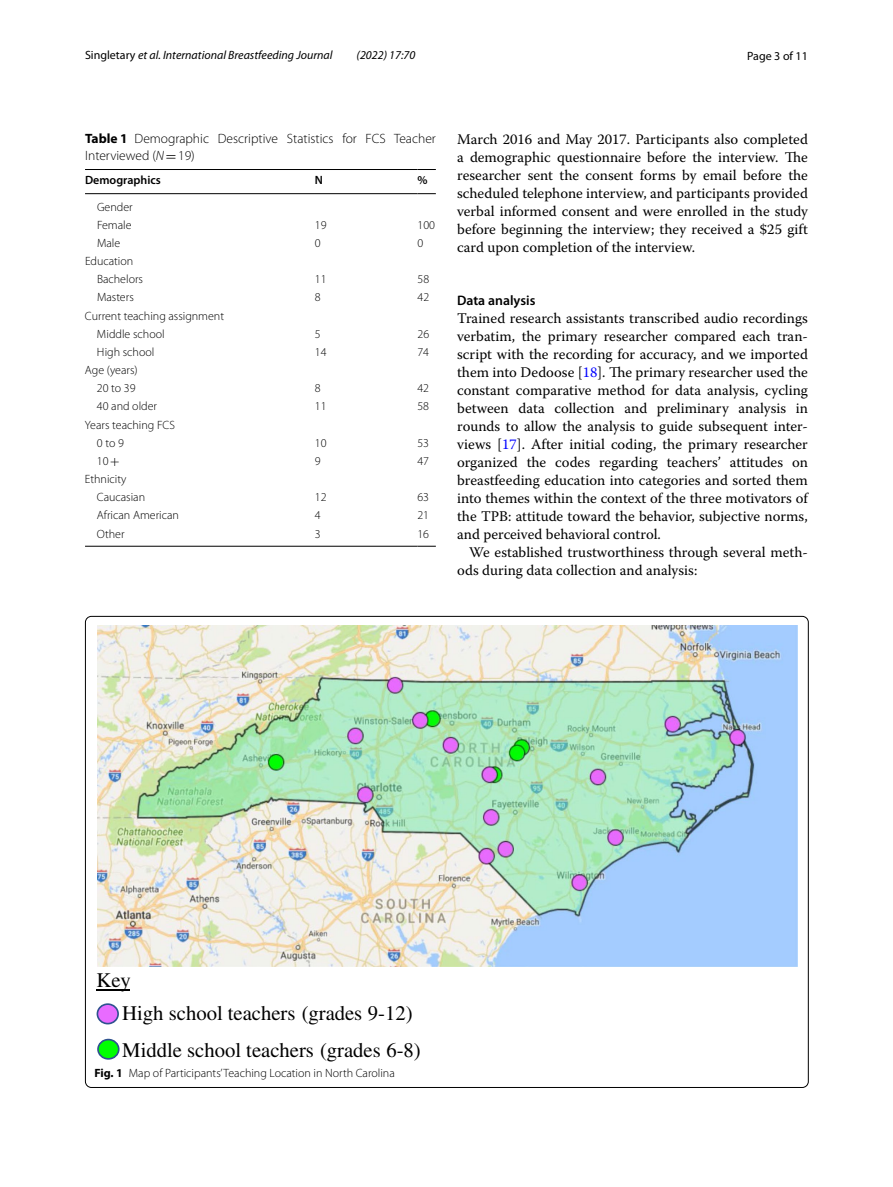
<style>
.page{position:relative;width:893px;height:1187px;background:#fff}
.page>*{position:absolute;margin:0;border:0;box-sizing:border-box;transform-origin:0 0}
.t1{font:20.7px/32.7px "Times";color:#000}
.t2{font:14.7px/18px "Warnock Pro";color:#000;text-align:justify}
.t3{font:600 13.8px "Myriad Pro";color:#000}
.t4{font:300 13.5px/16.5px "Myriad Pro";color:#000}
.t5{font:300 12px/18.1px "Myriad Pro";color:#000}
.t6{font:italic 12px "Myriad Pro";color:#000}
.t7{font:600 12px "Myriad Pro";color:#000}
.t8{font:12px "Myriad Pro";color:#000}
.s1{font-style:normal}
.s2{font-weight:700}
.s3{font-style:italic}
.s4{font-family:"MTSY";font-weight:400}
.s5{color:#00f}
</style>
<div class="page">
<hr style="left:85px;top:169px;width:230px;height:1px;background:#000">
<hr style="left:85px;top:193px;width:230px;height:1px;background:#000">
<hr style="left:315px;top:169px;width:103px;height:1px;background:#000">
<hr style="left:315px;top:193px;width:103px;height:1px;background:#000">
<svg style="left:418px;top:169px;width:18px;height:1px"></svg>
<svg style="left:418px;top:193px;width:18px;height:1px"></svg>
<hr style="left:85px;top:546px;width:230px;height:1px;background:#000">
<hr style="left:315px;top:546px;width:103px;height:1px;background:#000">
<svg style="left:418px;top:546px;width:18px;height:1px"></svg>
<img style="left:97px;top:625px;width:700px;height:341px">
<hr style="left:96px;top:989px;width:34px;height:1px;background:#000">
<div style="left:97px;top:1004px;width:21px;height:19px;background:#e86bff;border-radius:50%"></div>
<div style="left:97px;top:1003px;width:22px;height:21px;border:2px solid #2f528f;border-radius:50%"></div>
<div style="left:98px;top:1039px;width:21px;height:19px;background:#0f0;border-radius:50%"></div>
<div style="left:97px;top:1038px;width:23px;height:21px;border:2px solid #2f528f;border-radius:50%"></div>
<p class="t6" style="left:85px;top:48px;width:249px"><span class="s1">Singletary</span> et al. International Breastfeeding Journal</p>
<p class="t6" style="left:357px;top:48px;width:60px">(2022) 17:70</p>
<p class="t8" style="left:747px;top:48px;width:62px">Page 3 of 11</p>
<p class="t4" style="left:85px;top:130px;width:352px"><span class="s2">Table 1</span> Demographic Descriptive Statistics for FCS Teacher<br>Interviewed (<span class="s3">N</span><span class="s4">=</span>19)</p>
<p class="t7" style="left:85px;top:172px;width:77px">Demographics</p>
<p class="t7" style="left:315px;top:172px;width:10px">N</p>
<p class="t7" style="left:417px;top:172px;width:12px">%</p>
<p class="t5" style="left:97px;top:198px;width:37px">Gender<br>Female</p>
<p class="t5" style="left:315px;top:216px;width:13px">19</p>
<p class="t5" style="left:417px;top:216px;width:19px">100</p>
<p class="t5" style="left:97px;top:234px;width:25px">Male</p>
<p class="t5" style="left:315px;top:234px;width:7px">0</p>
<p class="t5" style="left:417px;top:234px;width:7px">0</p>
<p class="t5" style="left:97px;top:252px;width:48px;text-indent:-12px">Education<br>Bachelors</p>
<p class="t5" style="left:315px;top:270px;width:13px">11</p>
<p class="t5" style="left:417px;top:270px;width:13px">58</p>
<p class="t5" style="left:97px;top:288px;width:38px">Masters</p>
<p class="t5" style="left:315px;top:288px;width:7px">8</p>
<p class="t5" style="left:417px;top:288px;width:13px">42</p>
<p class="t5" style="left:97px;top:307px;width:129px;text-indent:-12px">Current teaching assignment<br>Middle school</p>
<p class="t5" style="left:315px;top:325px;width:7px">5</p>
<p class="t5" style="left:417px;top:325px;width:13px">26</p>
<p class="t5" style="left:97px;top:343px;width:59px">High school</p>
<p class="t5" style="left:315px;top:343px;width:13px">14</p>
<p class="t5" style="left:417px;top:343px;width:13px">74</p>
<p class="t5" style="left:85px;top:361px;width:54px;text-align:right">Age (years)<br>20 to 39</p>
<p class="t5" style="left:315px;top:379px;width:7px">8</p>
<p class="t5" style="left:417px;top:379px;width:13px">42</p>
<p class="t5" style="left:97px;top:397px;width:62px">40 and older</p>
<p class="t5" style="left:315px;top:397px;width:13px">11</p>
<p class="t5" style="left:417px;top:397px;width:13px">58</p>
<p class="t5" style="left:97px;top:415px;width:80px;text-indent:-12px">Years teaching FCS<br>0 to 9</p>
<p class="t5" style="left:315px;top:434px;width:13px">10</p>
<p class="t5" style="left:417px;top:434px;width:13px">53</p>
<p class="t5" style="left:97px;top:452px;width:24px">10<span class="s4">+</span></p>
<p class="t5" style="left:315px;top:452px;width:7px">9</p>
<p class="t5" style="left:417px;top:452px;width:13px">47</p>
<p class="t5" style="left:97px;top:470px;width:50px;text-indent:-12px">Ethnicity<br>Caucasian</p>
<p class="t5" style="left:315px;top:488px;width:13px">12</p>
<p class="t5" style="left:417px;top:488px;width:13px">63</p>
<p class="t5" style="left:97px;top:506px;width:84px">African American</p>
<p class="t5" style="left:315px;top:506px;width:7px">4</p>
<p class="t5" style="left:417px;top:506px;width:13px">21</p>
<p class="t5" style="left:97px;top:524px;width:29px">Other</p>
<p class="t5" style="left:315px;top:524px;width:7px">3</p>
<p class="t5" style="left:417px;top:524px;width:13px">16</p>
<p class="t2" style="left:457px;top:130px;width:352px">March 2016 and May 2017. Participants also completed a demographic questionnaire before the interview. The researcher sent the consent forms by email before the scheduled telephone interview, and participants provided verbal informed consent and were enrolled in the study before beginning the interview; they received a $25 gift card upon completion of the interview.</p>
<p class="t3" style="left:457px;top:291px;width:80px">Data analysis</p>
<p class="t2" style="left:457px;top:309px;width:352px">Trained research assistants transcribed audio recordings verbatim, the primary researcher compared each tran&shy;script with the recording for accuracy, and we imported them into Dedoose [<span class="s5">18</span>]. The primary researcher used the constant comparative method for data analysis, cycling between data collection and preliminary analysis in rounds to allow the analysis to guide subsequent inter&shy;views [<span class="s5">17</span>]. After initial coding, the primary researcher organized the codes regarding teachers’ attitudes on breastfeeding education into categories and sorted them into themes within the context of the three motivators of the TPB: attitude toward the behavior, subjective norms, and perceived behavioral control.</p>
<p class="t2" style="left:457px;top:543px;width:352px;text-indent:12px">We established trustworthiness through several meth&shy;ods during data collection and analysis:</p>
<h1 class="t1" style="left:122px;top:963px;width:292px;text-indent:-26px">Key<br>High school teachers (grades 9-12)</h1>
<h1 class="t1" style="left:122px;top:1033px;width:300px">Middle school teachers (grades 6-8)</h1>
<p class="t5" style="left:94px;top:1064px;width:302px"><span class="s2">Fig. 1</span> Map of Participants’ Teaching Location in North Carolina</p>
</div>
